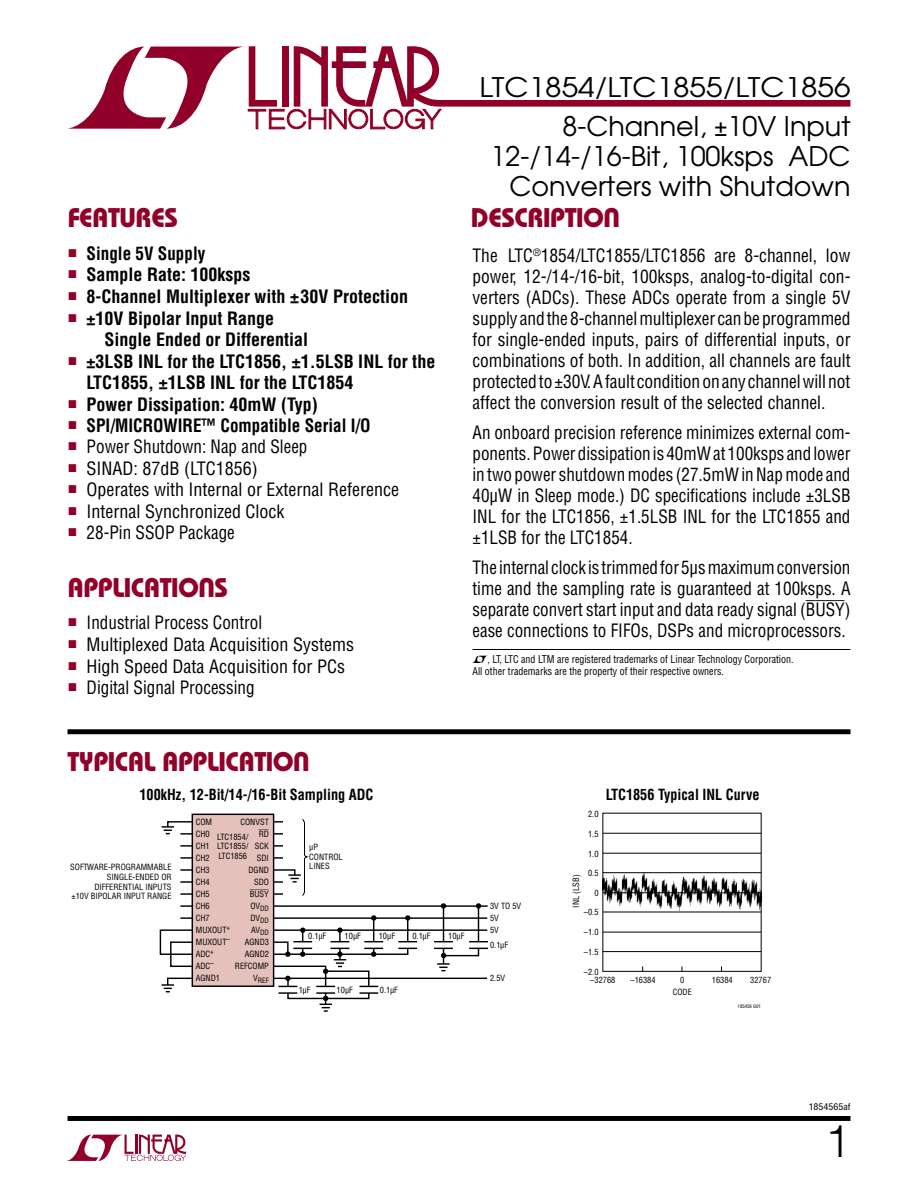
<style>
.page{position:relative;width:918px;height:1188px;background:#fff}
.page>*{position:absolute;margin:0;border:0;box-sizing:border-box;transform-origin:0 0}
.t1{font:300 45px "Helvetica";color:#000}
.t2{font:27px/30px "Avant Garde";color:#000;text-align:right}
.t3{font:27px "Linear Bauhaus";letter-spacing:-.02em;color:#910028}
.t4{font:27px "Avant Garde";color:#000;scale:1.1 1}
.t5{font:18px/21px "Linear Helv Cond";color:#000;text-align:justify}
.t6{font:18px/21px "Linear Helv Cond";color:#000;text-align:justify;scale:.95 1}
.t7{font:700 18px/21.6px "Linear Helv Cond";color:#000}
.t8{font:700 18px "Linear Helv Cond";color:#000;scale:.95 1}
.t9{font:700 15px "Linear Helv Cond";color:#000;scale:.95 1}
.t10{font:10.5px/12px "Linear Helv Cond";color:#000;scale:.95 1}
.t11{font:9px "Linear Helv Cond";color:#000;scale:1.1 1}
.t12{font:8.4px/12px "Linear Helv Cond";color:#000}
.t13{font:8.4px "Linear Helv Cond Ovr";color:#000}
.t14{font:7.2px "Linear Helv Cond";color:#000}
.t15{font:4.8px "Linear Helv Cond";color:#000}
.s1{font-family:"Linear Helv Cond"}
.s2{font-family:"Linear Helv Cond Ovr"}
</style>
<div class="page">
<svg style="left:67px;top:1135px;width:119px;height:26px"></svg>
<div style="left:68px;top:1116px;width:782px;height:5px;background:#000"></div>
<svg style="left:68px;top:46px;width:782px;height:84px"></svg>
<div style="left:68px;top:729px;width:782px;height:5px;background:#000"></div>
<hr style="left:472px;top:649px;width:378px;height:1px;background:#000">
<svg style="left:162px;top:818px;width:145px;height:78px"></svg>
<div style="left:192px;top:814px;width:82px;height:172px;background:#e5c1bc"></div>
<div style="left:192px;top:814px;width:82px;height:173px;border:1px solid #000"></div>
<svg style="left:159px;top:903px;width:329px;height:109px"></svg>
<img style="left:604px;top:832px;width:156px;height:138px">
<div style="left:602px;top:813px;width:160px;height:159px;border:1px solid #000"></div>
<hr style="left:603px;top:833px;width:158px;height:1px;background:#000">
<hr style="left:603px;top:951px;width:158px;height:1px;background:#000">
<hr style="left:603px;top:932px;width:158px;height:1px;background:#000">
<hr style="left:603px;top:912px;width:158px;height:1px;background:#000">
<hr style="left:603px;top:893px;width:158px;height:1px;background:#000">
<hr style="left:603px;top:872px;width:158px;height:1px;background:#000">
<hr style="left:603px;top:853px;width:158px;height:1px;background:#000">
<h2 class="t3" style="left:68px;top:201px;width:112px">FEATURES</h2>
<p class="t8" style="left:69px;top:242px;width:145px"><sup>■</sup> Single 5V Supply</p>
<p class="t7" style="left:69px;top:264px;width:183px"><sup>■</sup> Sample Rate: 100ksps</p>
<p class="t7" style="left:69px;top:285px;width:341px"><sup>■</sup> 8-Channel Multiplexer with ±30V Protection</p>
<p class="t7" style="left:105px;top:307px;width:205px;text-indent:-36px"><sup>■</sup> ±10V Bipolar Input Range<br>Single Ended or Differential</p>
<p class="t7" style="left:87px;top:350px;width:350px;text-indent:-18px"><sup>■</sup> ±3LSB INL for the LTC1856, ±1.5LSB INL for the<br>LTC1855, ±1LSB INL for the LTC1854</p>
<p class="t7" style="left:69px;top:393px;width:251px"><sup>■</sup> Power Dissipation: 40mW (Typ)</p>
<p class="t8" style="left:69px;top:414px;width:319px"><sup>■</sup> SPI/MICROWIRE™ Compatible Serial I/O</p>
<p class="t6" style="left:69px;top:436px;width:253px"><sup>■</sup> Power Shutdown: Nap and Sleep</p>
<p class="t5" style="left:69px;top:457px;width:191px"><sup>■</sup> SINAD: 87dB (LTC1856)</p>
<p class="t5" style="left:69px;top:479px;width:332px"><sup>■</sup> Operates with Internal or External Reference</p>
<p class="t5" style="left:69px;top:501px;width:217px"><sup>■</sup> Internal Synchronized Clock</p>
<p class="t6" style="left:69px;top:522px;width:176px"><sup>■</sup> 28-Pin SSOP Package</p>
<h2 class="t3" style="left:68px;top:571px;width:162px">APPLICATIONS</h2>
<p class="t6" style="left:69px;top:612px;width:205px"><sup>■</sup> Industrial Process Control</p>
<p class="t5" style="left:69px;top:634px;width:287px"><sup>■</sup> Multiplexed Data Acquisition Systems</p>
<p class="t5" style="left:69px;top:655px;width:278px"><sup>■</sup> High Speed Data Acquisition for PCs</p>
<p class="t6" style="left:69px;top:676px;width:197px"><sup>■</sup> Digital Signal Processing</p>
<h2 class="t4" style="left:480px;top:70px;width:339px">LTC1854/LTC1855/LTC1856</h2>
<h2 class="t2" style="left:490px;top:111px;width:362px">8-Channel, <span class="s1">±</span>10V Input<br>12-/14-/16-Bit, 100ksps ADC<br>Converters with Shutdown</h2>
<h2 class="t3" style="left:471px;top:201px;width:151px">DESCRIPTION</h2>
<p class="t5" style="left:472px;top:244px;width:380px">The LTC<sup>®</sup>1854/LTC1855/LTC1856 are 8-channel, low power, 12-/14-/16-bit, 100ksps, analog-to-digital con&shy;verters (ADCs). These ADCs operate from a single 5V supply and the 8‑channel multiplexer can be programmed for single-ended inputs, pairs of differential inputs, or combinations of both. In addition, all channels are fault protected to ±30V. A fault condition on any channel will not affect the conversion result of the selected channel.</p>
<p class="t6" style="left:472px;top:421px;width:399px">An onboard precision reference minimizes external com&shy;ponents. Power dissipation is 40mW at 100ksps and lower in two power shutdown modes (27.5mW in Nap mode and 40µW in Sleep mode.) DC specifications include ±3LSB INL for the LTC1856, ±1.5LSB INL for the LTC1855 and ±1LSB for the LTC1854.</p>
<p class="t6" style="left:472px;top:556px;width:399px">The internal clock is trimmed for 5µs maximum conversion time and the sampling rate is guaranteed at 100ksps. A separate convert start input and data ready signal (<span class="s2">BUSY</span>) ease connections to FIFOs, DSPs and microprocessors.</p>
<p class="t10" style="left:472px;top:653px;width:340px;text-indent:15px">, LT, LTC and LTM are registered trademarks of Linear Technology Corporation.<br>All other trademarks are the property of their respective owners.</p>
<h2 class="t3" style="left:68px;top:745px;width:244px">TYPICAL APPLICATION</h2>
<p class="t9" style="left:140px;top:785px;width:248px">100kHz, 12-Bit/14-/16-Bit Sampling ADC</p>
<p class="t12" style="left:70px;top:863px;width:103px;line-height:9.6px;text-align:right">SOFTWARE-PROGRAMMABLE<br>SINGLE-ENDED OR<br>DIFFERENTIAL INPUTS<br>±10V BIPOLAR INPUT RANGE</p>
<p class="t12" style="left:196px;top:816px;width:36px">COM<br>CH0<br>CH1<br>CH2<br>CH3<br>CH4<br>CH5<br>CH6<br>CH7<br>MUXOUT<sup>+<br></sup>MUXOUT<sup>–<br></sup>ADC<sup>+<br></sup>ADC<sup>–<br></sup>AGND1</p>
<p class="t12" style="left:241px;top:816px;width:30px">CONVST</p>
<p class="t13" style="left:259px;top:829px;width:12px">RD</p>
<p class="t12" style="left:248px;top:840px;width:22px;text-align:right">SCK<br>SDI<br>DGND<br>SDO</p>
<p class="t13" style="left:250px;top:889px;width:21px">BUSY</p>
<p class="t12" style="left:235px;top:900px;width:36px;text-align:right">OV<sub>DD<br></sub>DV<sub>DD<br></sub>AV<sub>DD<br></sub>AGND3<br>AGND2<br>REFCOMP</p>
<p class="t14" style="left:253px;top:976px;width:17px"><sup>V</sup>REF</p>
<p class="t12" style="left:217px;top:832px;width:33px;line-height:9.6px;text-align:justify">LTC1854/ LTC1855/ LTC1856</p>
<p class="t12" style="left:309px;top:842px;width:35px;line-height:9.6px">µP<br>CONTROL<br>LINES</p>
<p class="t12" style="left:308px;top:930px;width:20px">0.1µF</p>
<p class="t12" style="left:345px;top:930px;width:18px">10µF</p>
<p class="t12" style="left:379px;top:930px;width:18px">10µF</p>
<p class="t12" style="left:299px;top:983px;width:13px">1µF</p>
<p class="t12" style="left:337px;top:983px;width:18px">10µF</p>
<p class="t12" style="left:380px;top:983px;width:20px">0.1µF</p>
<p class="t12" style="left:412px;top:930px;width:20px">0.1µF</p>
<p class="t12" style="left:448px;top:930px;width:18px">10µF</p>
<p class="t12" style="left:490px;top:900px;width:33px">3V TO 5V<br>5V<br>5V</p>
<p class="t12" style="left:490px;top:939px;width:20px">0.1µF</p>
<p class="t12" style="left:490px;top:972px;width:17px">2.5V</p>
<p class="t12" style="left:588px;top:808px;width:12px">2.0</p>
<p class="t12" style="left:588px;top:828px;width:12px">1.5</p>
<p class="t12" style="left:588px;top:847px;width:12px">1.0</p>
<p class="t12" style="left:588px;top:867px;width:12px">0.5</p>
<p class="t12" style="left:570px;top:908px;width:34px;rotate:-90deg">INL (LSB)</p>
<p class="t12" style="left:594px;top:887px;width:6px">0</p>
<p class="t9" style="left:606px;top:785px;width:164px">LTC1856 Typical INL Curve</p>
<p class="t12" style="left:584px;top:906px;width:16px">–0.5</p>
<p class="t12" style="left:584px;top:926px;width:16px">–1.0</p>
<p class="t12" style="left:584px;top:966px;width:16px">–2.0</p>
<p class="t12" style="left:584px;top:946px;width:16px">–1.5</p>
<p class="t12" style="left:590px;top:974px;width:27px">–32768</p>
<p class="t12" style="left:680px;top:973px;width:6px">0</p>
<p class="t12" style="left:631px;top:974px;width:27px">–16384</p>
<p class="t12" style="left:712px;top:974px;width:22px">16384</p>
<p class="t12" style="left:750px;top:974px;width:22px">32767</p>
<p class="t12" style="left:673px;top:986px;width:21px">CODE</p>
<p class="t15" style="left:738px;top:1003px;width:25px">185456 G01</p>
<p class="t11" style="left:809px;top:1102px;width:39px">1854565af</p>
<h1 class="t1" style="left:825px;top:1103px;width:27px">1</h1>
</div>
